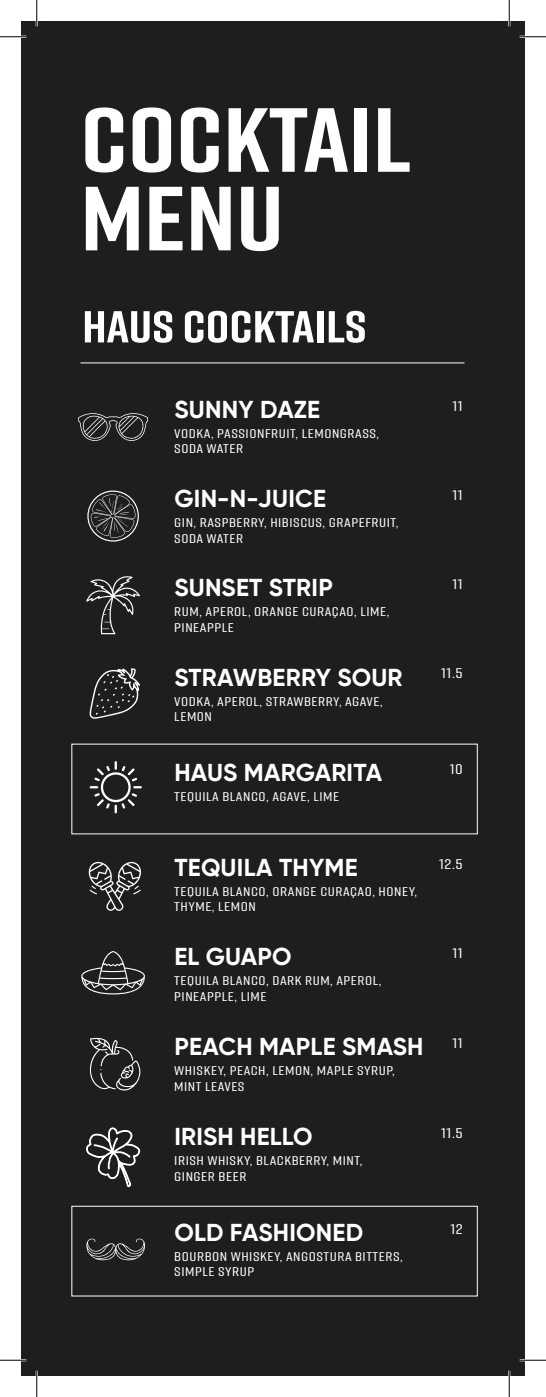
<style>
.page{position:relative;width:546px;height:1397px;background:#fff}
.page>*{position:absolute;margin:0;border:0;box-sizing:border-box;transform-origin:0 0}
.t1{font:700 90.83px/78.6px "Rift";color:#fff;scale:1.18 1}
.t2{font:700 44.62px "Rift";color:#fff;scale:1.18 1}
.t3{font:700 24.5px "Gilroy";letter-spacing:.01em;color:#fff}
.t4{font:500 14px "Rift";letter-spacing:.035em;color:#fff;scale:1.25 1}
.t5{font:500 12.6px/15.8px "Rift";letter-spacing:.035em;color:#fff;scale:1.25 1}
</style>
<div class="page">
<div style="left:21px;top:21px;width:504px;height:1355px;background:#201d1e"></div>
<hr style="left:80px;top:362px;width:385px;height:1px;background:#fff">
<svg style="left:86px;top:1127px;width:54px;height:60px"></svg>
<svg style="left:87px;top:490px;width:52px;height:51px"></svg>
<svg style="left:78px;top:413px;width:70px;height:28px"></svg>
<svg style="left:81px;top:951px;width:64px;height:43px"></svg>
<svg style="left:86px;top:576px;width:54px;height:58px"></svg>
<svg style="left:90px;top:668px;width:50px;height:51px"></svg>
<svg style="left:89px;top:1037px;width:52px;height:54px"></svg>
<svg style="left:86px;top:1238px;width:59px;height:22px"></svg>
<div style="left:71px;top:1205px;width:407px;height:91px;border:1px solid #fff"></div>
<svg style="left:90px;top:761px;width:52px;height:52px"></svg>
<svg style="left:89px;top:861px;width:52px;height:50px"></svg>
<hr style="left:0;top:36px;width:26px;height:2px;background:#fff">
<hr style="left:520px;top:36px;width:26px;height:2px;background:#fff">
<hr style="left:0;top:1359px;width:26px;height:2px;background:#fff">
<hr style="left:520px;top:1359px;width:26px;height:2px;background:#fff">
<hr style="left:36px;top:0;width:2px;height:26px;background:#fff">
<hr style="left:36px;top:1370px;width:2px;height:26px;background:#fff">
<hr style="left:508px;top:0;width:2px;height:26px;background:#fff">
<hr style="left:508px;top:1370px;width:2px;height:26px;background:#fff">
<svg style="left:0;top:36px;width:26px;height:1px"></svg>
<svg style="left:520px;top:36px;width:26px;height:1px"></svg>
<svg style="left:0;top:1359px;width:26px;height:1px"></svg>
<svg style="left:520px;top:1359px;width:26px;height:1px"></svg>
<svg style="left:36px;top:0;width:1px;height:26px"></svg>
<svg style="left:36px;top:1370px;width:1px;height:26px"></svg>
<svg style="left:509px;top:0;width:1px;height:26px"></svg>
<svg style="left:509px;top:1370px;width:1px;height:26px"></svg>
<h1 class="t1" style="left:80px;top:99px;width:281px">COCKTAIL<br>MENU</h1>
<h2 class="t2" style="left:82px;top:295px;width:242px">HAUS COCKTAILS</h2>
<h3 class="t3" style="left:174px;top:394px;width:147px">SUNNY DAZE</h3>
<p class="t5" style="left:174px;top:425px;width:165px">VODKA, PASSIONFRUIT, LEMONGRASS,<br>SODA WATER</p>
<h3 class="t3" style="left:174px;top:483px;width:153px">GIN-N-JUICE</h3>
<p class="t5" style="left:174px;top:514px;width:181px">GIN, RASPBERRY, HIBISCUS, GRAPEFRUIT,<br>SODA WATER</p>
<h3 class="t3" style="left:174px;top:572px;width:160px">SUNSET STRIP</h3>
<p class="t5" style="left:174px;top:603px;width:174px">RUM, APEROL, ORANGE CURAÇAO, LIME,<br>PINEAPPLE</p>
<h3 class="t3" style="left:174px;top:662px;width:230px">STRAWBERRY SOUR</h3>
<p class="t5" style="left:174px;top:693px;width:168px">VODKA, APEROL, STRAWBERRY, AGAVE,<br>LEMON</p>
<h3 class="t3" style="left:174px;top:757px;width:209px">HAUS MARGARITA</h3>
<p class="t5" style="left:174px;top:788px;width:133px">TEQUILA BLANCO, AGAVE, LIME</p>
<p class="t4" style="left:452px;top:396px;width:10px">11</p>
<p class="t4" style="left:452px;top:485px;width:10px">11</p>
<p class="t4" style="left:452px;top:574px;width:10px">11</p>
<p class="t4" style="left:441px;top:663px;width:19px">11.5</p>
<p class="t4" style="left:450px;top:759px;width:12px">10</p>
<h3 class="t3" style="left:174px;top:852px;width:185px">TEQUILA THYME</h3>
<p class="t5" style="left:174px;top:883px;width:196px">TEQUILA BLANCO, ORANGE CURAÇAO, HONEY,<br>THYME, LEMON</p>
<h3 class="t3" style="left:174px;top:941px;width:119px">EL GUAPO</h3>
<p class="t5" style="left:174px;top:972px;width:167px">TEQUILA BLANCO, DARK RUM, APEROL,<br>PINEAPPLE, LIME</p>
<h3 class="t3" style="left:174px;top:1031px;width:251px">PEACH MAPLE SMASH</h3>
<p class="t5" style="left:174px;top:1062px;width:178px">WHISKEY, PEACH, LEMON, MAPLE SYRUP,<br>MINT LEAVES</p>
<h3 class="t3" style="left:174px;top:1121px;width:139px">IRISH HELLO</h3>
<p class="t5" style="left:174px;top:1152px;width:152px">IRISH WHISKY, BLACKBERRY, MINT,<br>GINGER BEER</p>
<h3 class="t3" style="left:174px;top:1217px;width:190px">OLD FASHIONED</h3>
<p class="t5" style="left:174px;top:1247px;width:184px">BOURBON WHISKEY, ANGOSTURA BITTERS,<br>SIMPLE SYRUP</p>
<p class="t4" style="left:439px;top:854px;width:20px">12.5</p>
<p class="t4" style="left:452px;top:943px;width:10px">11</p>
<p class="t4" style="left:452px;top:1033px;width:10px">11</p>
<p class="t4" style="left:441px;top:1123px;width:19px">11.5</p>
<p class="t4" style="left:450px;top:1218px;width:11px">12</p>
</div>
